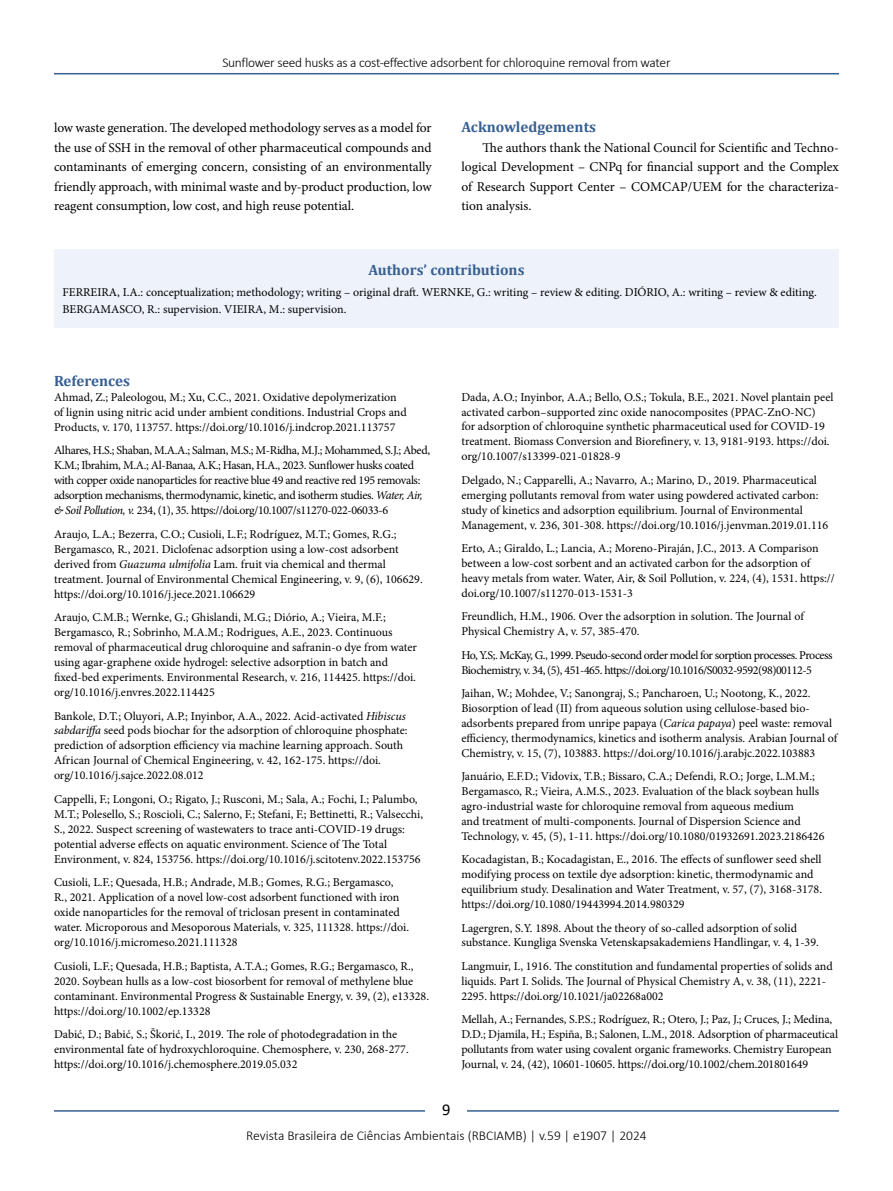
<style>
.page{position:relative;width:893px;height:1191px;background:#fff}
.page>*{position:absolute;margin:0;border:0;box-sizing:border-box;transform-origin:0 0}
.t1{font:16.5px "Calibri";color:#000}
.t2{font:700 15px "Cambria";color:#365f92}
.t3{font:13.5px/19.5px "Minion Pro";letter-spacing:-.005em;color:#000;text-align:justify}
.t4{font:300 13.5px "Calibri";letter-spacing:-.02em;color:#000}
.t5{font:300 13.5px "Calibri";color:#000}
.t6{font:12px/15px "Minion Pro";color:#000}
.t7{font:12px/15px "Minion Pro";letter-spacing:-.03em;color:#000}
.t8{font:12px/15px "Minion Pro";letter-spacing:-.04em;color:#000}
.s1{font-style:italic}
</style>
<div class="page">
<hr style="left:54px;top:73px;width:785px;height:1px;background:#365f92">
<hr style="left:54px;top:1110px;width:785px;height:1px;background:#365f92">
<div style="left:426px;top:1096px;width:41px;height:26px;background:#fff"></div>
<div style="left:54px;top:249px;width:785px;height:78px;background:#eef2fb"></div>
<p class="t4" style="left:222px;top:54px;width:450px">Sunflower seed husks as a cost-effective adsorbent for chloroquine removal from water</p>
<p class="t3" style="left:54px;top:118px;width:379px">low waste generation. The developed methodology serves as a model for the use of SSH in the removal of other pharmaceutical compounds and contaminants of emerging concern, consisting of an environmentally friendly approach, with minimal waste and by-product production, low reagent consumption, low cost, and high reuse potential.</p>
<p class="t2" style="left:461px;top:116px;width:136px">Acknowledgements</p>
<p class="t3" style="left:461px;top:138px;width:379px;text-indent:21px">The authors thank the National Council for Scientific and Techno&shy;logical Development – CNPq for financial support and the Complex of Research Support Center – COMCAP/UEM for the characteriza&shy;tion analysis.</p>
<p class="t2" style="left:368px;top:260px;width:158px">Authors’ contributions</p>
<p class="t6" style="left:63px;top:284px;width:756px;line-height:16.5px">FERREIRA, I.A.: conceptualization; methodology; writing – original draft. WERNKE, G.: writing – review &amp; editing. DIÓRIO, A.: writing – review &amp; editing.<br>BERGAMASCO, R.: supervision. VIEIRA, M.: supervision.</p>
<p class="t2" style="left:54px;top:370px;width:77px">References</p>
<p class="t6" style="left:54px;top:389px;width:354px">Ahmad, Z.; Paleologou, M.; Xu, C.C., 2021. Oxidative depolymerization of lignin using nitric acid under ambient conditions. Industrial Crops and<br>Products, v. 170, 113757. https://doi.org/10.1016/j.indcrop.2021.113757</p>
<p class="t7" style="left:54px;top:443px;width:378px">Alhares, H.S.; Shaban, M.A.A.; Salman, M.S.; M-Ridha, M.J.; Mohammed, S.J.; Abed, K.M.; Ibrahim, M.A.; Al-Banaa, A.K.; Hasan, H.A., 2023. Sunflower husks coated with copper oxide nanoparticles for reactive blue 49 and reactive red 195 removals: adsorption mechanisms, thermodynamic, kinetic, and isotherm studies. <span class="s1">Water, Air, &amp; Soil Pollution, v.</span> 234, (1), 35. https://doi.org/10.1007/s11270-022-06033-6</p>
<p class="t6" style="left:54px;top:526px;width:370px">Araujo, L.A.; Bezerra, C.O.; Cusioli, L.F.; Rodríguez, M.T.; Gomes, R.G.; Bergamasco, R., 2021. Diclofenac adsorption using a low-cost adsorbent derived from <span class="s1">Guazuma ulmifolia</span> Lam. fruit via chemical and thermal treatment. Journal of Environmental Chemical Engineering, v. 9, (6), 106629. https://doi.org/10.1016/j.jece.2021.106629</p>
<p class="t6" style="left:54px;top:610px;width:364px">Araujo, C.M.B.; Wernke, G.; Ghislandi, M.G.; Diório, A.; Vieira, M.F.; Bergamasco, R.; Sobrinho, M.A.M.; Rodrigues, A.E., 2023. Continuous removal of pharmaceutical drug chloroquine and safranin-o dye from water using agar-graphene oxide hydrogel: selective adsorption in batch and fixed-bed experiments. Environmental Research, v. 216, 114425. https://doi. org/10.1016/j.envres.2022.114425</p>
<p class="t6" style="left:54px;top:708px;width:355px">Bankole, D.T.; Oluyori, A.P.; Inyinbor, A.A., 2022. Acid-activated <span class="s1">Hibiscus sabdariffa</span> seed pods biochar for the adsorption of chloroquine phosphate: prediction of adsorption efficiency via machine learning approach. South African Journal of Chemical Engineering, v. 42, 162-175. https://doi. org/10.1016/j.sajce.2022.08.012</p>
<p class="t6" style="left:54px;top:791px;width:371px">Cappelli, F.; Longoni, O.; Rigato, J.; Rusconi, M.; Sala, A.; Fochi, I.; Palumbo, M.T.; Polesello, S.; Roscioli, C.; Salerno, F.; Stefani, F.; Bettinetti, R.; Valsecchi, S., 2022. Suspect screening of wastewaters to trace anti-COVID-19 drugs: potential adverse effects on aquatic environment. Science of The Total Environment, v. 824, 153756. https://doi.org/10.1016/j.scitotenv.2022.153756</p>
<p class="t6" style="left:54px;top:875px;width:357px">Cusioli, L.F.; Quesada, H.B.; Andrade, M.B.; Gomes, R.G.; Bergamasco, R., 2021. Application of a novel low-cost adsorbent functioned with iron oxide nanoparticles for the removal of triclosan present in contaminated water. Microporous and Mesoporous Materials, v. 325, 111328. https://doi. org/10.1016/j.micromeso.2021.111328</p>
<p class="t6" style="left:54px;top:958px;width:377px">Cusioli, L.F.; Quesada, H.B.; Baptista, A.T.A.; Gomes, R.G.; Bergamasco, R., 2020. Soybean hulls as a low-cost biosorbent for removal of methylene blue contaminant. Environmental Progress &amp; Sustainable Energy, v. 39, (2), e13328. https://doi.org/10.1002/ep.13328</p>
<p class="t6" style="left:54px;top:1027px;width:356px">Dabić, D.; Babić, S.; Škorić, I., 2019. The role of photodegradation in the environmental fate of hydroxychloroquine. Chemosphere, v. 230, 268-277. https://doi.org/10.1016/j.chemosphere.2019.05.032</p>
<p class="t6" style="left:461px;top:389px;width:374px">Dada, A.O.; Inyinbor, A.A.; Bello, O.S.; Tokula, B.E., 2021. Novel plantain peel activated carbon–supported zinc oxide nanocomposites (PPAC-ZnO-NC)<br>for adsorption of chloroquine synthetic pharmaceutical used for COVID-19 treatment. Biomass Conversion and Biorefinery, v. 13, 9181-9193. https://doi. org/10.1007/s13399-021-01828-9</p>
<p class="t6" style="left:461px;top:472px;width:368px">Delgado, N.; Capparelli, A.; Navarro, A.; Marino, D., 2019. Pharmaceutical emerging pollutants removal from water using powdered activated carbon: study of kinetics and adsorption equilibrium. Journal of Environmental Management, v. 236, 301-308. https://doi.org/10.1016/j.jenvman.2019.01.116</p>
<p class="t6" style="left:461px;top:541px;width:375px">Erto, A.; Giraldo, L.; Lancia, A.; Moreno-Piraján, J.C., 2013. A Comparison between a low-cost sorbent and an activated carbon for the adsorption of heavy metals from water. Water, Air, &amp; Soil Pollution, v. 224, (4), 1531. https:// doi.org/10.1007/s11270-013-1531-3</p>
<p class="t6" style="left:461px;top:609px;width:344px">Freundlich, H.M., 1906. Over the adsorption in solution. The Journal of<br>Physical Chemistry A, v. 57, 385-470.</p>
<p class="t8" style="left:461px;top:647px;width:373px">Ho, Y.S;. McKay, G., 1999. Pseudo-second order model for sorption processes. Process<br>Biochemistry, v. 34, (5), 451-465. https://doi.org/10.1016/S0032-9592(98)00112-5</p>
<p class="t6" style="left:461px;top:685px;width:377px">Jaihan, W.; Mohdee, V.; Sanongraj, S.; Pancharoen, U.; Nootong, K., 2022.<br>Biosorption of lead (II) from aqueous solution using cellulose-based bio&shy;adsorbents prepared from unripe papaya (<span class="s1">Carica papaya</span>) peel waste: removal efficiency, thermodynamics, kinetics and isotherm analysis. Arabian Journal of Chemistry, v. 15, (7), 103883. https://doi.org/10.1016/j.arabjc.2022.103883</p>
<p class="t6" style="left:461px;top:769px;width:365px">Januário, E.F.D.; Vidovix, T.B.; Bissaro, C.A.; Defendi, R.O.; Jorge, L.M.M.; Bergamasco, R.; Vieira, A.M.S., 2023. Evaluation of the black soybean hulls agro-industrial waste for chloroquine removal from aqueous medium<br>and treatment of multi-components. Journal of Dispersion Science and Technology, v. 45, (5), 1-11. https://doi.org/10.1080/01932691.2023.2186426</p>
<p class="t6" style="left:461px;top:852px;width:362px">Kocadagistan, B.; Kocadagistan, E., 2016. The effects of sunflower seed shell modifying process on textile dye adsorption: kinetic, thermodynamic and equilibrium study. Desalination and Water Treatment, v. 57, (7), 3168-3178. https://doi.org/10.1080/19443994.2014.980329</p>
<p class="t6" style="left:461px;top:920px;width:359px">Lagergren, S.Y. 1898. About the theory of so-called adsorption of solid substance. Kungliga Svenska Vetenskapsakademiens Handlingar, v. 4, 1-39.</p>
<p class="t6" style="left:461px;top:958px;width:373px">Langmuir, I., 1916. The constitution and fundamental properties of solids and liquids. Part I. Solids. The Journal of Physical Chemistry A, v. 38, (11), 2221-<br>2295. https://doi.org/10.1021/ja02268a002</p>
<p class="t6" style="left:461px;top:1012px;width:378px">Mellah, A.; Fernandes, S.P.S.; Rodríguez, R.; Otero, J.; Paz, J.; Cruces, J.; Medina, D.D.; Djamila, H.; Espiña, B.; Salonen, L.M., 2018. Adsorption of pharmaceutical pollutants from water using covalent organic frameworks. Chemistry European Journal, v. 24, (42), 10601-10605. https://doi.org/10.1002/chem.201801649</p>
<h1 class="t1" style="left:442px;top:1098px;width:10px">9</h1>
<p class="t5" style="left:246px;top:1126px;width:402px">Revista Brasileira de Ciências Ambientais (RBCIAMB) | v.59 | e1907 | 2024</p>
</div>
